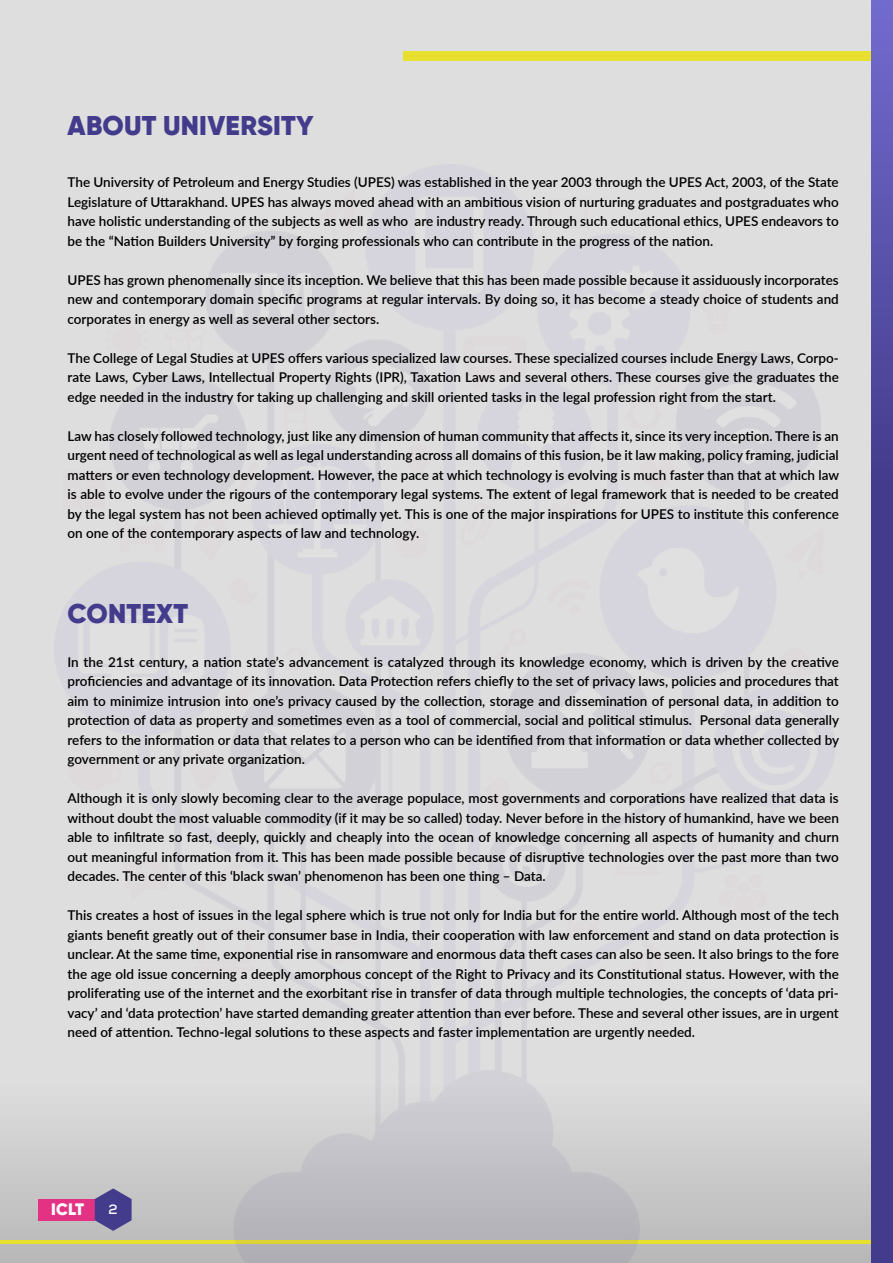
<style>
.page{position:relative;width:893px;height:1263px;background:#dedede}
.page>*{position:absolute;margin:0;border:0;box-sizing:border-box;transform-origin:0 0}
.t1{font:900 27px "Gilroy";letter-spacing:.01em;color:#433c8c}
.t2{font:900 16.5px "Gilroy";color:#fff}
.t3{font:600 13.5px/19.5px "Lato";color:#000;text-align:justify}
.t4{font:700 13.5px "Nexa";color:#fff}
</style>
<div class="page">
<hr style="left:0;top:1241px;width:893px;height:3px;background:#e8e02e">
<div style="left:403px;top:51px;width:490px;height:10px;background:#e8e02e"></div>
<div style="left:39px;top:1199px;width:56px;height:21px;background:#e33283"></div>
<svg style="left:872px;top:0;width:21px;height:1263px"></svg>
<img style="left:54px;top:231px;width:785px;height:1032px">
<h1 class="t1" style="left:68px;top:108px;width:247px">ABOUT UNIVERSITY</h1>
<p class="t3" style="left:68px;top:172px;width:773px">The University of Petroleum and Energy Studies (UPES) was established in the year 2003 through the UPES Act, 2003, of the State Legislature of Uttarakhand. UPES has always moved ahead with an ambitious vision of nurturing graduates and postgraduates who have holistic understanding of the subjects as well as who are industry ready. Through such educational ethics, UPES endeavors to be the “Nation Builders University” by forging professionals who can contribute in the progress of the nation.</p>
<p class="t3" style="left:68px;top:270px;width:773px">UPES has grown phenomenally since its inception. We believe that this has been made possible because it assiduously incorporates new and contemporary domain specific programs at regular intervals. By doing so, it has become a steady choice of students and corporates in energy as well as several other sectors.</p>
<p class="t3" style="left:68px;top:348px;width:773px">The College of Legal Studies at UPES offers various specialized law courses. These specialized courses include Energy Laws, Corpo&shy;rate Laws, Cyber Laws, Intellectual Property Rights (IPR), Taxation Laws and several others. These courses give the graduates the edge needed in the industry for taking up challenging and skill oriented tasks in the legal profession right from the start.</p>
<p class="t3" style="left:68px;top:426px;width:773px">Law has closely followed technology, just like any dimension of human community that affects it, since its very inception. There is an urgent need of technological as well as legal understanding across all domains of this fusion, be it law making, policy framing, judicial matters or even technology development. However, the pace at which technology is evolving is much faster than that at which law is able to evolve under the rigours of the contemporary legal systems. The extent of legal framework that is needed to be created by the legal system has not been achieved optimally yet. This is one of the major inspirations for UPES to institute this conference on one of the contemporary aspects of law and technology.</p>
<h1 class="t1" style="left:68px;top:597px;width:122px">CONTEXT</h1>
<p class="t3" style="left:68px;top:651px;width:773px">In the 21st century, a nation state’s advancement is catalyzed through its knowledge economy, which is driven by the creative proficiencies and advantage of its innovation. Data Protection refers chiefly to the set of privacy laws, policies and procedures that aim to minimize intrusion into one’s privacy caused by the collection, storage and dissemination of personal data, in addition to protection of data as property and sometimes even as a tool of commercial, social and political stimulus. Personal data generally refers to the information or data that relates to a person who can be identified from that information or data whether collected by government or any private organization.</p>
<p class="t3" style="left:68px;top:788px;width:773px">Although it is only slowly becoming clear to the average populace, most governments and corporations have realized that data is without doubt the most valuable commodity (if it may be so called) today. Never before in the history of humankind, have we been able to infiltrate so fast, deeply, quickly and cheaply into the ocean of knowledge concerning all aspects of humanity and churn out meaningful information from it. This has been made possible because of disruptive technologies over the past more than two decades. The center of this ‘black swan’ phenomenon has been one thing – Data.</p>
<p class="t3" style="left:68px;top:905px;width:773px">This creates a host of issues in the legal sphere which is true not only for India but for the entire world. Although most of the tech giants benefit greatly out of their consumer base in India, their cooperation with law enforcement and stand on data protection is unclear. At the same time, exponential rise in ransomware and enormous data theft cases can also be seen. It also brings to the fore the age old issue concerning a deeply amorphous concept of the Right to Privacy and its Constitutional status. However, with the proliferating use of the internet and the exorbitant rise in transfer of data through multiple technologies, the concepts of ‘data pri&shy;vacy’ and ‘data protection’ have started demanding greater attention than ever before. These and several other issues, are in urgent need of attention. Techno-legal solutions to these aspects and faster implementation are urgently needed.</p>
<p class="t2" style="left:51px;top:1198px;width:34px">ICLT</p>
<p class="t4" style="left:108px;top:1201px;width:11px">2</p>
</div>
